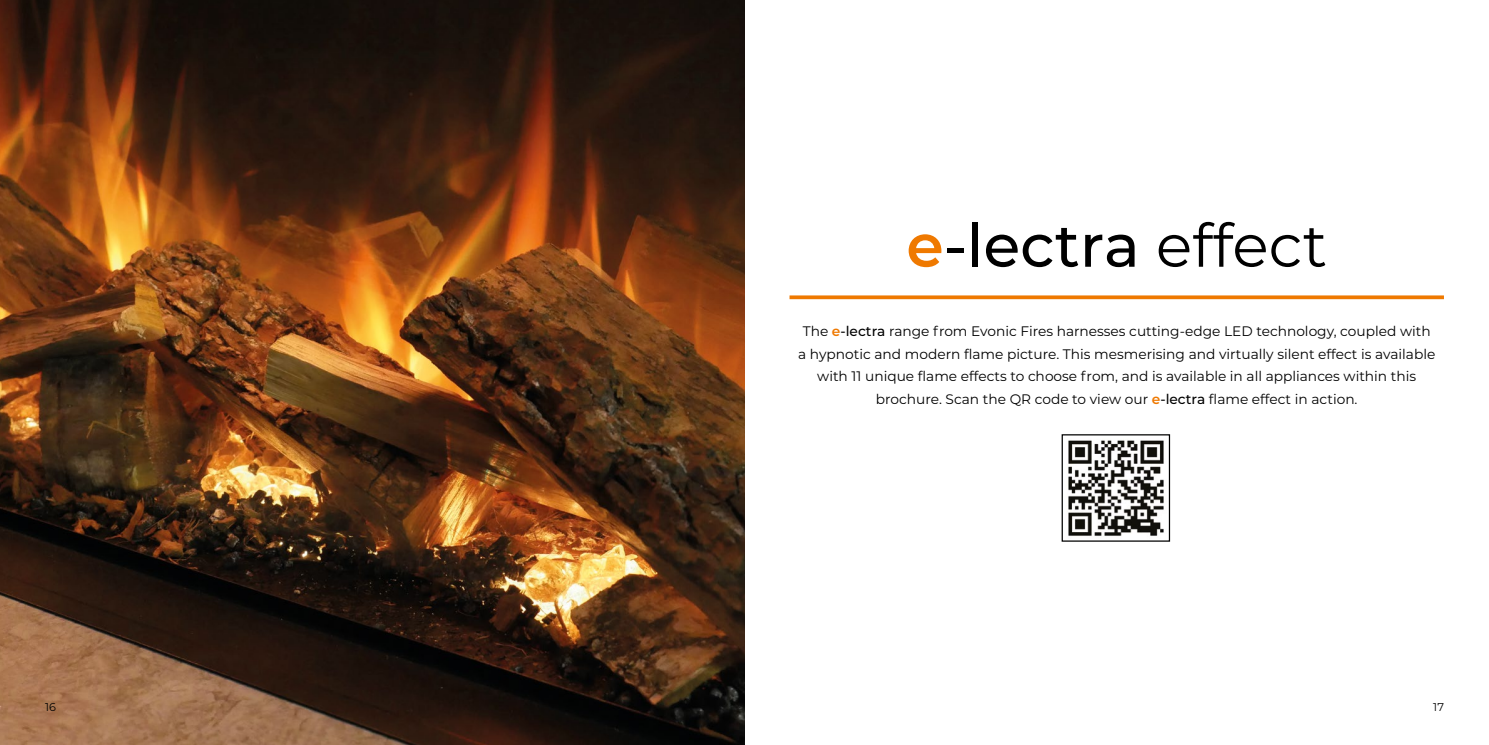
<style>
.page{position:relative;width:1489px;height:745px;background:#fff}
.page>*{position:absolute;margin:0;border:0;box-sizing:border-box;transform-origin:0 0}
.t1{font:500 60px "Montserrat";color:#000}
.t2{font:13.75px/22.5px "Montserrat";color:#000;text-align:center}
.t3{font:11.25px "Montserrat";color:#000}
.s1{font-weight:600;color:#ef7900}
.s2{font-weight:400}
.s3{font-weight:500}
</style>
<div class="page">
<img style="left:0;top:0;width:744px;height:744px">
<svg style="left:789px;top:295px;width:654px;height:4px;fill:#ef7900"></svg>
<img style="left:1068px;top:440px;width:96px;height:96px">
<div style="left:1061px;top:434px;width:108px;height:107px;border:1px solid #000"></div>
<h1 class="t1" style="left:906px;top:216px;width:422px"><span class="s1">e</span>-lectra <span class="s2">effect</span></h1>
<p class="t2" style="left:798px;top:320px;width:638px">The <span class="s1">e</span><span class="s3">-lectra</span> range from Evonic Fires harnesses cutting-edge LED technology, coupled with a hypnotic and modern flame picture. This mesmerising and virtually silent effect is available with 11 unique flame effects to choose from, and is available in all appliances within this brochure. Scan the QR code to view our <span class="s1">e</span><span class="s3">-lectra</span> flame effect in action.</p>
<p class="t3" style="left:45px;top:701px;width:12px">16</p>
<p class="t3" style="left:1432px;top:701px;width:12px">17</p>
</div>
